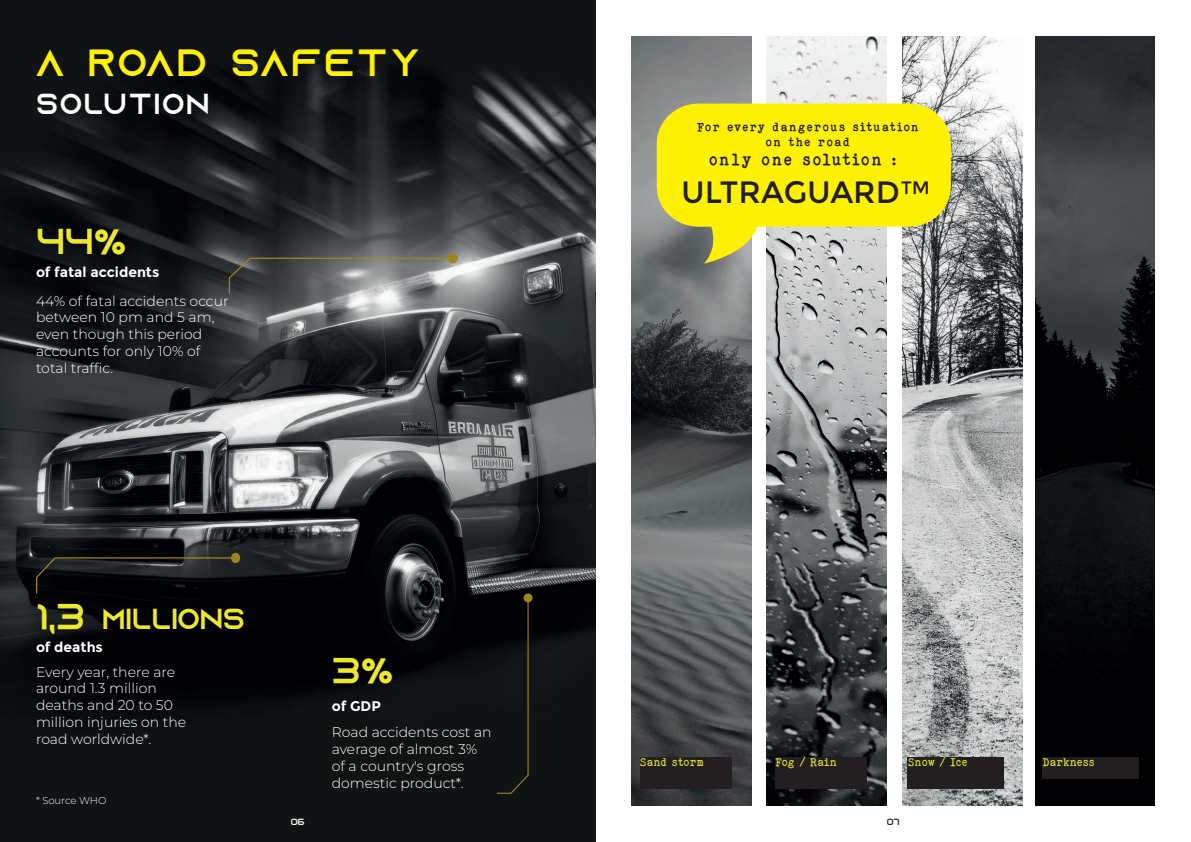
<style>
.page{position:relative;width:1191px;height:842px;background:#fff}
.page>*{position:absolute;margin:0;border:0;box-sizing:border-box;transform-origin:0 0}
.t1{font:38px "Azonix";letter-spacing:.07em;color:#fff101}
.t2{font:36px "Azonix";color:#ece92d}
.t3{font:30.8px "Montserrat";color:#231f20}
.t4{font:29px "Azonix";color:#ece92d}
.t5{font:29px "Azonix";letter-spacing:.07em;color:#fff}
.t6{font:700 17.2px "ELEGANTTYPEWRITER";letter-spacing:.055em;color:#231f20}
.t7{font:100 14px/16.8px "Montserrat";color:#fff}
.t8{font:700 14px "Montserrat";color:#fff}
.t9{font:700 12.7px/15.2px "ELEGANTTYPEWRITER";letter-spacing:.07em;color:#231f20;text-align:center}
.t10{font:12px "ELEGANTTYPEWRITER";color:#ece92d}
.t11{font:100 10px "Montserrat";color:#fff}
.t12{font:9px "Azonix";color:#fff}
.t13{font:9px "Azonix";color:#231f20}
.s1{font-size:36px}
</style>
<div class="page">
<img style="left:0;top:0;width:595px;height:842px">
<svg style="left:228px;top:257px;width:226px;height:38px;background:#727471"></svg>
<div style="left:448px;top:253px;width:10px;height:10px;background:#a0851f;border-radius:50%"></div>
<svg style="left:35px;top:557px;width:202px;height:38px;background:#161716"></svg>
<div style="left:231px;top:553px;width:9px;height:10px;background:#a0851f;border-radius:50%"></div>
<svg style="left:496px;top:597px;width:33px;height:197px;background:#111311"></svg>
<div style="left:523px;top:593px;width:9px;height:9px;background:#a0851f;border-radius:50%"></div>
<img style="left:631px;top:37px;width:120px;height:769px">
<img style="left:767px;top:36px;width:120px;height:770px">
<img style="left:902px;top:36px;width:120px;height:770px">
<img style="left:1035px;top:36px;width:120px;height:770px">
<div style="left:775px;top:757px;width:92px;height:31px;background:#231f20"></div>
<div style="left:907px;top:757px;width:96px;height:31px;background:#231f20"></div>
<div style="left:639px;top:757px;width:92px;height:31px;background:#231f20"></div>
<div style="left:1042px;top:757px;width:96px;height:21px;background:#231f20"></div>
<svg style="left:656px;top:104px;width:294px;height:160px;background:#eae02a"></svg>
<h1 class="t1" style="left:36px;top:46px;width:386px">A ROAD SAFETY</h1>
<h3 class="t5" style="left:36px;top:91px;width:175px">SOLUTION</h3>
<h2 class="t2" style="left:36px;top:225px;width:93px">44%</h2>
<p class="t8" style="left:36px;top:264px;width:125px">of fatal accidents</p>
<p class="t7" style="left:36px;top:292px;width:194px">44% of fatal accidents occur between 10 pm and 5 am, even though this period accounts for only 10% of total traffic.</p>
<h3 class="t4" style="left:36px;top:606px;width:210px"><span class="s1">1,3</span> MILLIONS</h3>
<p class="t8" style="left:36px;top:639px;width:68px">of deaths</p>
<p class="t7" style="left:36px;top:663px;width:152px">Every year, there are around 1.3 million deaths and 20 to 50 million injuries on the road worldwide*.</p>
<p class="t11" style="left:36px;top:794px;width:72px">* Source WHO</p>
<h2 class="t2" style="left:332px;top:654px;width:64px">3%</h2>
<p class="t8" style="left:332px;top:697px;width:51px">of GDP</p>
<p class="t7" style="left:332px;top:724px;width:161px">Road accidents cost an average of almost 3% of a country's gross domestic product*.</p>
<p class="t9" style="left:697px;top:119px;width:223px">For every dangerous situation on the road</p>
<p class="t6" style="left:708px;top:150px;width:189px">only one solution :</p>
<h3 class="t3" style="left:681px;top:174px;width:251px">ULTRAGUARD™</h3>
<p class="t10" style="left:639px;top:755px;width:66px">Sand storm</p>
<p class="t10" style="left:775px;top:755px;width:63px">Fog / Rain</p>
<p class="t10" style="left:907px;top:755px;width:61px">Snow / Ice</p>
<p class="t10" style="left:1042px;top:755px;width:54px">Darkness</p>
<p class="t12" style="left:291px;top:818px;width:16px">06</p>
<p class="t13" style="left:886px;top:818px;width:15px">07</p>
</div>
